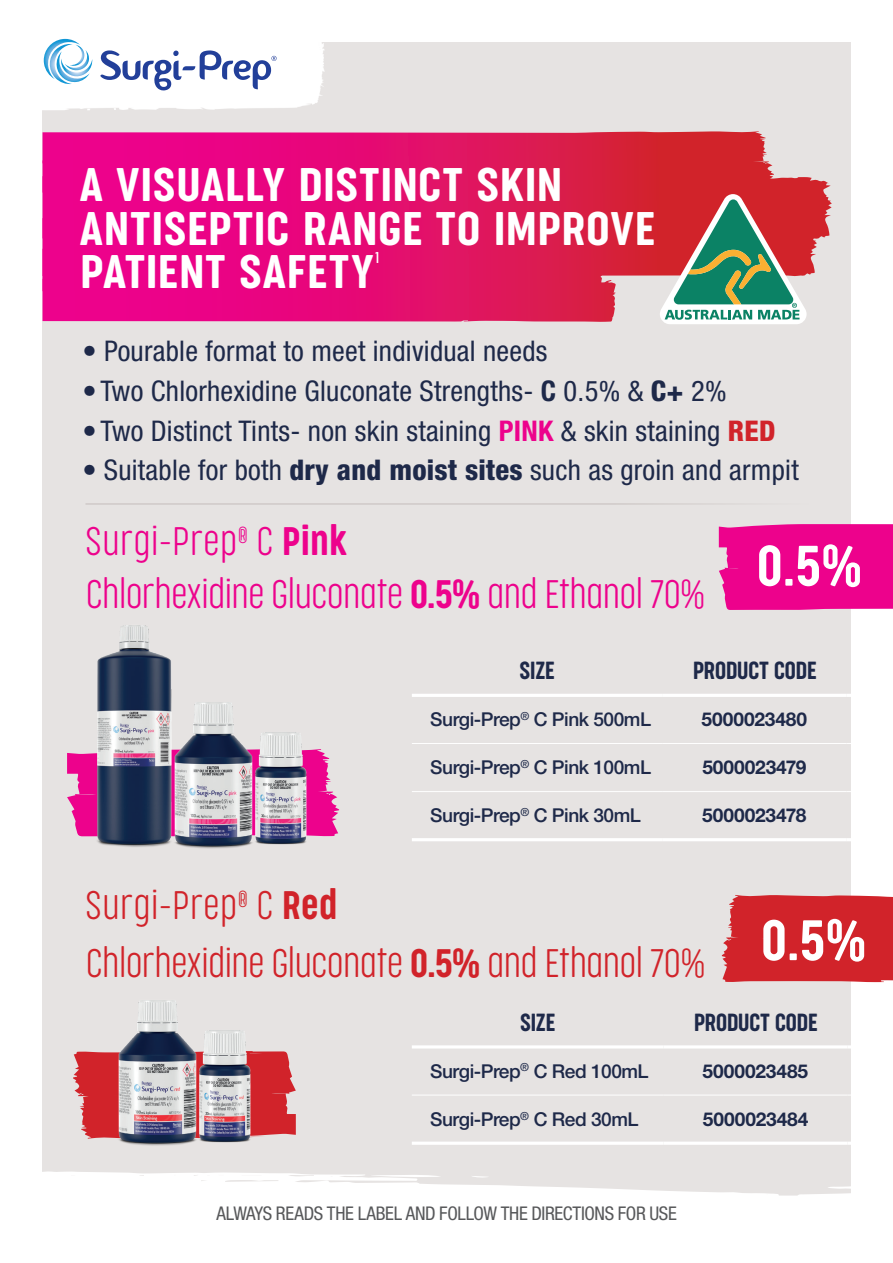
<style>
.page{position:relative;width:893px;height:1263px;background:#fff}
.page>*{position:absolute;margin:0;border:0;box-sizing:border-box;transform-origin:0 0}
.t1{font:300 53.7px "Cocogoose Compressed";color:#fff}
.t2{font:300 44.4px/43.5px "Cocogoose Compressed";letter-spacing:.025em;color:#fff;scale:1.1 1}
.t3{font:200 37.5px/53.1px "Cocogoose Compressed";letter-spacing:-.01em;color:#ed028c}
.t4{font:200 37.5px/57.3px "Cocogoose Compressed";letter-spacing:-.01em;color:#d1232a}
.t5{font:condensed 28.5px "Helvetica Neue LT Std";letter-spacing:.01em;color:#1e2949}
.t6{font:300 23.4px "Cocogoose Compressed";color:#1e2949}
.t7{font:500 19.05px "Helvetica Neue LT Std";letter-spacing:-.025em;color:#1e2949}
.t8{font:700 19.05px "Helvetica Neue LT Std";letter-spacing:-.005em;color:#1e2949}
.t9{font:condensed 18.9px "Helvetica Neue LT Std";letter-spacing:-.02em;color:#57585a}
.t10{font:300 14.85px "Cocogoose Compressed";color:#fff;scale:1.1 1}
.s1{font-weight:700}
.s2{font-weight:800}
.s3{font-weight:700;color:#ed028c}
.s4{font-weight:800;color:#d1232a}
.s5{font-weight:300}
</style>
<div class="page">
<div style="left:43px;top:43px;width:807px;height:1152px;background:#e6e3e2"></div>
<svg style="left:288px;top:1175px;width:26px;height:1px"></svg>
<svg style="left:219px;top:1175px;width:60px;height:7px"></svg>
<svg style="left:194px;top:1175px;width:16px;height:6px"></svg>
<img style="left:42px;top:38px;width:282px;height:83px">
<svg style="left:44px;top:39px;width:49px;height:46px"></svg>
<svg style="left:100px;top:50px;width:177px;height:40px"></svg>
<svg style="left:313px;top:749px;width:26px;height:87px;background:#ea4ca8"></svg>
<img style="left:250px;top:726px;width:63px;height:134px">
<img style="left:156px;top:690px;width:114px;height:169px">
<img style="left:52px;top:620px;width:163px;height:233px">
<svg style="left:73px;top:1051px;width:223px;height:88px;background:#d54d52"></svg>
<img style="left:213px;top:1024px;width:43px;height:133px">
<img style="left:99px;top:988px;width:114px;height:169px">
<div style="left:719px;top:524px;width:174px;height:86px;background:#ed028c"></div>
<svg style="left:722px;top:895px;width:171px;height:87px;background:#d22e34"></svg>
<hr style="left:85px;top:503px;width:724px;height:1px;background:#c6bfbd">
<svg style="left:43px;top:131px;width:774px;height:193px;background:#d92770"></svg>
<hr style="left:412px;top:743px;width:250px;height:1px;background:#fff">
<hr style="left:662px;top:743px;width:185px;height:1px;background:#fff">
<hr style="left:847px;top:743px;width:42px;height:1px;background:#fff">
<hr style="left:412px;top:791px;width:250px;height:1px;background:#fff">
<hr style="left:662px;top:791px;width:185px;height:1px;background:#fff">
<hr style="left:847px;top:791px;width:42px;height:1px;background:#fff">
<hr style="left:412px;top:694px;width:250px;height:3px;background:#fff">
<hr style="left:662px;top:694px;width:185px;height:3px;background:#fff">
<hr style="left:847px;top:694px;width:42px;height:3px;background:#fff">
<hr style="left:412px;top:838px;width:250px;height:3px;background:#fff">
<hr style="left:662px;top:838px;width:185px;height:3px;background:#fff">
<hr style="left:847px;top:838px;width:42px;height:3px;background:#fff">
<hr style="left:412px;top:1095px;width:251px;height:1px;background:#fff">
<hr style="left:663px;top:1095px;width:185px;height:1px;background:#fff">
<hr style="left:848px;top:1095px;width:31px;height:1px;background:#fff">
<hr style="left:412px;top:1045px;width:251px;height:3px;background:#fff">
<hr style="left:663px;top:1045px;width:185px;height:3px;background:#fff">
<hr style="left:848px;top:1045px;width:31px;height:3px;background:#fff">
<svg style="left:412px;top:1141px;width:251px;height:4px"></svg>
<hr style="left:663px;top:1141px;width:185px;height:4px;background:#fff">
<hr style="left:848px;top:1141px;width:31px;height:4px;background:#fff">
<h2 class="t2" style="left:81px;top:163px;width:524px">A VISUALLY DISTINCT SKIN<br>ANTISEPTIC RANGE TO IMPROVE<br>PATIENT SAFETY</h2>
<p class="t10" style="left:375px;top:248px;width:5px">1</p>
<p class="t5" style="left:82px;top:335px;width:467px">• Pourable format to meet individual needs</p>
<p class="t5" style="left:82px;top:374px;width:646px">• Two Chlorhexidine Gluconate Strengths- <span class="s1">C</span> 0.5% &amp; <span class="s2">C+</span> 2%</p>
<p class="t5" style="left:82px;top:414px;width:694px">• Two Distinct Tints- non skin staining <span class="s3">PINK</span> &amp; skin staining <span class="s4">RED</span></p>
<p class="t5" style="left:82px;top:454px;width:718px">• Suitable for both <span class="s2">dry and moist sites</span> such as groin and armpit</p>
<h3 class="t3" style="left:85px;top:514px;width:621px">Surgi-Prep<sup>®</sup> C <span class="s5">Pink<br></span>Chlorhexidine Gluconate <span class="s5">0.5%</span> and Ethanol 70%</h3>
<h1 class="t1" style="left:757px;top:530px;width:106px">0.5%</h1>
<p class="t6" style="left:520px;top:655px;width:36px">SIZE</p>
<p class="t6" style="left:693px;top:655px;width:125px">PRODUCT CODE</p>
<p class="t7" style="left:430px;top:708px;width:222px">Surgi-Prep<sup>®</sup> C Pink 500mL</p>
<p class="t8" style="left:701px;top:708px;width:107px">5000023480</p>
<p class="t7" style="left:430px;top:756px;width:222px">Surgi-Prep<sup>®</sup> C Pink 100mL</p>
<p class="t8" style="left:702px;top:756px;width:106px">5000023479</p>
<p class="t7" style="left:430px;top:804px;width:212px">Surgi-Prep<sup>®</sup> C Pink 30mL</p>
<p class="t8" style="left:702px;top:804px;width:106px">5000023478</p>
<h3 class="t4" style="left:85px;top:877px;width:621px">Surgi-Prep<sup>®</sup> C <span class="s5">Red<br></span>Chlorhexidine Gluconate <span class="s5">0.5%</span> and Ethanol 70%</h3>
<h1 class="t1" style="left:761px;top:904px;width:106px">0.5%</h1>
<p class="t6" style="left:520px;top:1007px;width:36px">SIZE</p>
<p class="t6" style="left:694px;top:1007px;width:125px">PRODUCT CODE</p>
<p class="t7" style="left:430px;top:1060px;width:220px">Surgi-Prep<sup>®</sup> C Red 100mL</p>
<p class="t8" style="left:703px;top:1059px;width:107px">5000023485</p>
<p class="t7" style="left:430px;top:1108px;width:210px">Surgi-Prep<sup>®</sup> C Red 30mL</p>
<p class="t8" style="left:703px;top:1107px;width:107px">5000023484</p>
<p class="t9" style="left:216px;top:1202px;width:462px">ALWAYS READS THE LABEL AND FOLLOW THE DIRECTIONS FOR USE</p>
</div>
